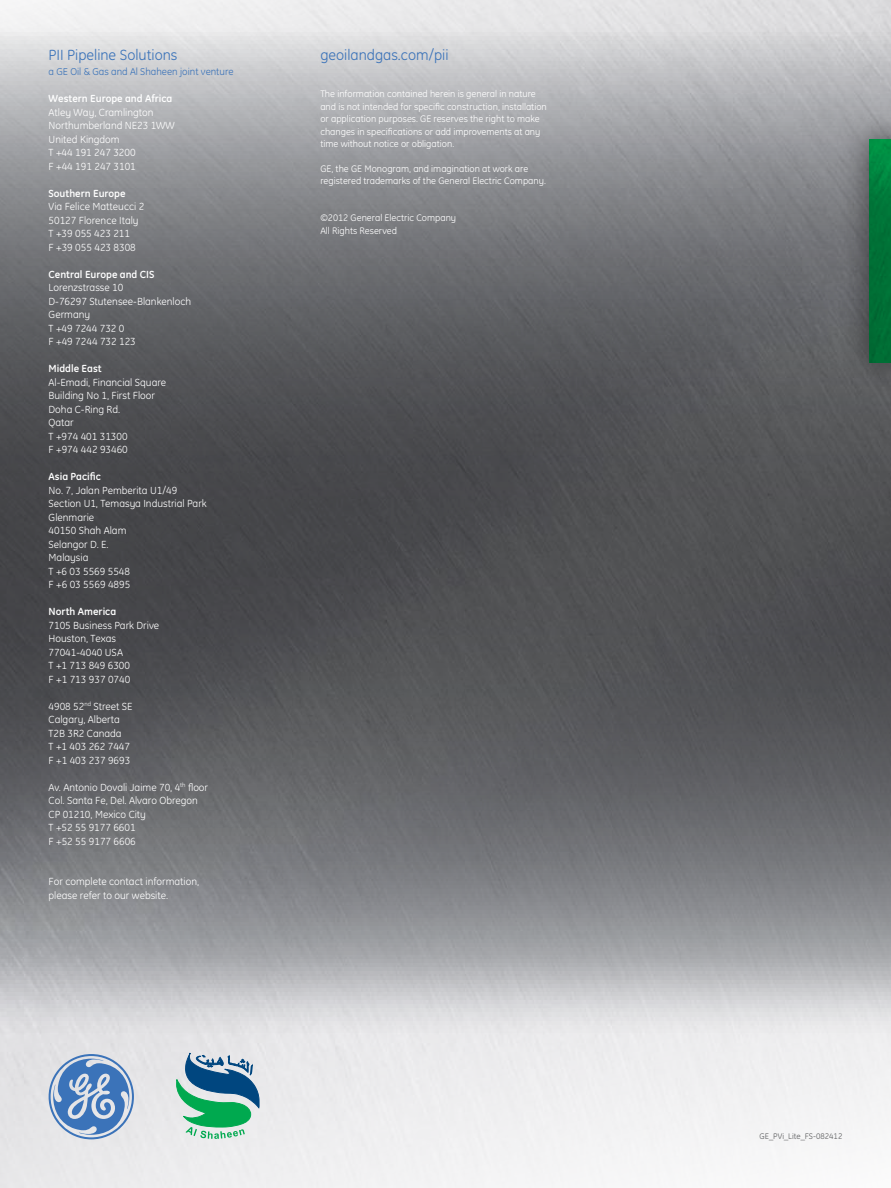
<style>
.page{position:relative;width:891px;height:1188px;background:#fff}
.page>*{position:absolute;margin:0;border:0;box-sizing:border-box;transform-origin:0 0}
.t1{font:15px "GE Inspira";color:#3b73b9}
.t2{font:10.5px/13.5px "GE Inspira";color:#fff}
.t3{font:700 10.5px "GE Inspira";color:#fff}
.t4{font:10.2px "GE Inspira";color:#3b73b9}
.t5{font:9.6px/12.5px "GE Inspira";color:#fff}
.t6{font:8.25px "GE Inspira";color:#58595b}
</style>
<div class="page">
<img style="left:0;top:0;width:891px;height:1188px">
<div style="left:839px;top:109px;width:52px;height:284px;background:#000;opacity:.5"></div>
<img style="left:869px;top:139px;width:22px;height:224px">
<svg style="left:49px;top:1054px;width:85px;height:85px;background:#8da9ce"></svg>
<svg style="left:176px;top:1053px;width:83px;height:86px;background:#74afa8"></svg>
<h1 class="t1" style="left:49px;top:46px;width:130px">PII Pipeline Solutions</h1>
<p class="t4" style="left:49px;top:66px;width:186px">a GE Oil &amp; Gas and Al Shaheen joint venture</p>
<p class="t3" style="left:49px;top:92px;width:125px">Western Europe and Africa</p>
<p class="t2" style="left:49px;top:105px;width:128px">Atley Way, Cramlington<br>Northumberland NE23 1WW<br>United Kingdom<br>T +44 191 247 3200<br>F +44 191 247 3101</p>
<p class="t3" style="left:49px;top:186px;width:78px">Southern Europe</p>
<p class="t2" style="left:49px;top:200px;width:97px">Via Felice Matteucci 2<br>50127 Florence Italy<br>T +39 055 423 211<br>F +39 055 423 8308</p>
<p class="t3" style="left:49px;top:267px;width:107px">Central Europe and CIS</p>
<p class="t2" style="left:49px;top:281px;width:144px">Lorenzstrasse 10<br>D-76297 Stutensee-Blankenloch<br>Germany<br>T +49 7244 732 0<br>F +49 7244 732 123</p>
<p class="t3" style="left:49px;top:362px;width:54px">Middle East</p>
<p class="t2" style="left:49px;top:375px;width:119px">Al-Emadi, Financial Square<br>Building No 1, First Floor<br>Doha C-Ring Rd.<br>Qatar<br>T +974 401 31300<br>F +974 442 93460</p>
<p class="t3" style="left:49px;top:470px;width:54px">Asia Pacific</p>
<p class="t2" style="left:49px;top:483px;width:160px">No. 7, Jalan Pemberita U1/49<br>Section U1, Temasya Industrial Park<br>Glenmarie<br>40150 Shah Alam<br>Selangor D. E.<br>Malaysia<br>T +6 03 5569 5548<br>F +6 03 5569 4895</p>
<p class="t3" style="left:49px;top:605px;width:69px">North America</p>
<p class="t2" style="left:49px;top:618px;width:112px">7105 Business Park Drive<br>Houston, Texas<br>77041-4040 USA<br>T +1 713 849 6300<br>F +1 713 937 0740</p>
<p class="t2" style="left:49px;top:699px;width:86px">4908 52<sup>nd</sup> Street SE<br>Calgary, Alberta<br>T2B 3R2 Canada<br>T +1 403 262 7447<br>F +1 403 237 9693</p>
<p class="t2" style="left:49px;top:780px;width:161px">Av. Antonio Dovali Jaime 70, 4<sup>th</sup> floor<br>Col. Santa Fe, Del. Alvaro Obregon<br>CP 01210, Mexico City<br>T +52 55 9177 6601<br>F +52 55 9177 6606</p>
<p class="t2" style="left:49px;top:875px;width:152px">For complete contact information, please refer to our website.</p>
<h1 class="t1" style="left:320px;top:46px;width:130px">geoilandgas.com/pii</h1>
<p class="t5" style="left:320px;top:88px;width:228px">The information contained herein is general in nature and is not intended for specific construction, installation or application purposes. GE reserves the right to make changes in specifications or add improvements at any time without notice or obligation.</p>
<p class="t5" style="left:320px;top:162px;width:227px">GE, the GE Monogram, and imagination at work are registered trademarks of the General Electric Company.</p>
<p class="t5" style="left:320px;top:212px;width:137px">©2012 General Electric Company<br>All Rights Reserved</p>
<p class="t6" style="left:760px;top:1132px;width:84px">GE_PVi_Lite_FS-082412</p>
</div>
